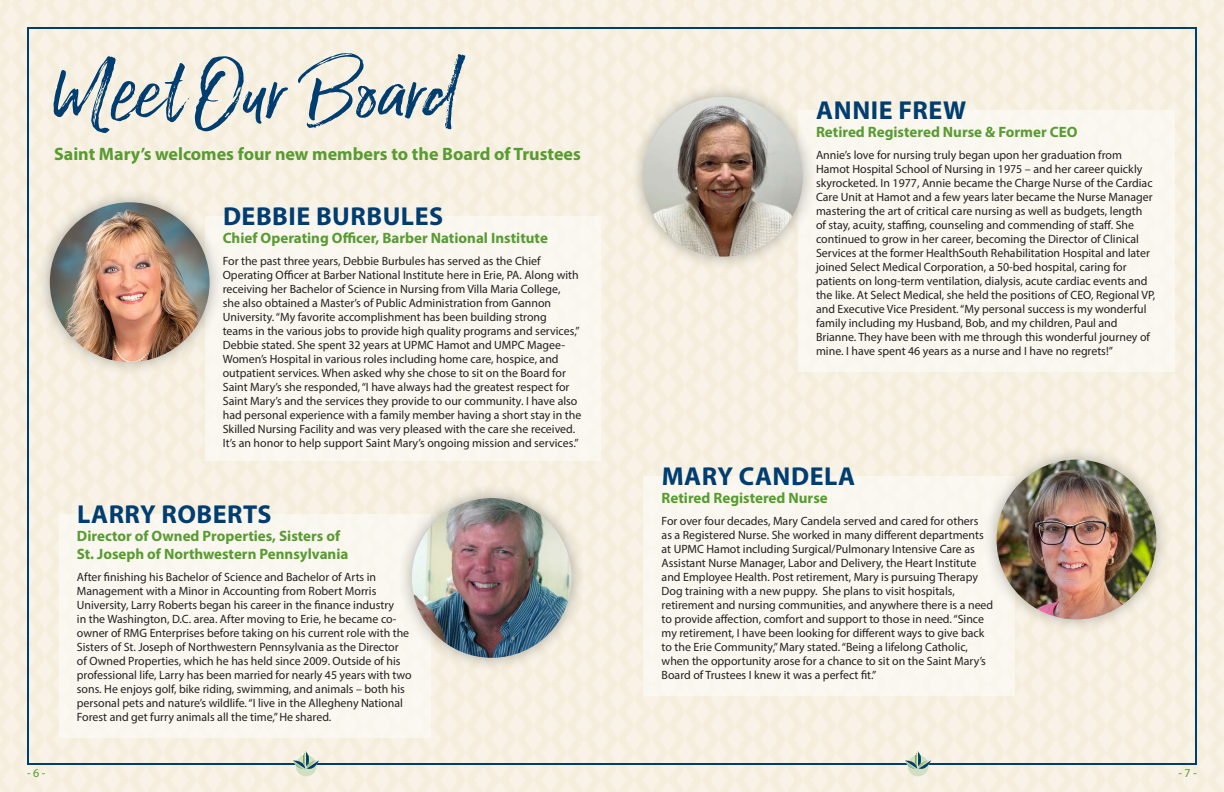
<style>
.page{position:relative;width:1224px;height:792px;background:#fff}
.page>*{position:absolute;margin:0;border:0;box-sizing:border-box;transform-origin:0 0}
.t1{font:96px "Lucky Fellas";color:#003d71}
.t2{font:700 26px "Myriad Pro";letter-spacing:.02em;color:#003d71}
.t3{font:700 18px "Myriad Pro";color:#589b31}
.t4{font:700 15px "Myriad Pro";color:#589b31}
.t5{font:12px/14px "Myriad Pro";color:#231f20}
.t6{font:12px "Myriad Pro";color:#589b31}
</style>
<div class="page">
<svg style="left:293px;top:752px;width:26px;height:24px"></svg>
<svg style="left:905px;top:752px;width:26px;height:24px"></svg>
<div style="left:205px;top:216px;width:396px;height:245px;background:#faf7f0"></div>
<div style="left:59px;top:514px;width:371px;height:224px;background:#faf7f0"></div>
<div style="left:36px;top:188px;width:188px;height:188px;background:#231f20;opacity:.3"></div>
<img style="left:50px;top:202px;width:160px;height:160px;border-radius:80px">
<div style="left:798px;top:110px;width:376px;height:261px;background:#faf7f0"></div>
<div style="left:629px;top:83px;width:188px;height:188px;background:#231f20;opacity:.3"></div>
<img style="left:643px;top:97px;width:160px;height:160px;border-radius:80px">
<div style="left:397px;top:484px;width:189px;height:188px;background:#231f20;opacity:.3"></div>
<img style="left:412px;top:498px;width:160px;height:160px;border-radius:80px">
<div style="left:644px;top:476px;width:371px;height:219px;background:#faf7f0"></div>
<div style="left:982px;top:445px;width:189px;height:189px;background:#231f20;opacity:.3"></div>
<img style="left:997px;top:460px;width:159px;height:159px;border-radius:80px">
<p class="t1" style="left:52px;top:38px;width:404px">Meet Our Board</p>
<p class="t3" style="left:54px;top:142px;width:528px">Saint Mary’s welcomes four new members to the Board of Trustees</p>
<p class="t2" style="left:223px;top:199px;width:222px">DEBBIE BURBULES</p>
<p class="t4" style="left:223px;top:228px;width:327px">Chief Operating Officer, Barber National Institute</p>
<p class="t5" style="left:223px;top:253px;width:360px">For the past three years, Debbie Burbules has served as the Chief Operating Officer at Barber National Institute here in Erie, PA. Along with receiving her Bachelor of Science in Nursing from Villa Maria College,<br>she also obtained a Master’s of Public Administration from Gannon University. “My favorite accomplishment has been building strong<br>teams in the various jobs to provide high quality programs and services,” Debbie stated. She spent 32 years at UPMC Hamot and UMPC Magee-Women’s Hospital in various roles including home care, hospice, and outpatient services. When asked why she chose to sit on the Board for Saint Mary’s she responded, “I have always had the greatest respect for Saint Mary’s and the services they provide to our community. I have also had personal experience with a family member having a short stay in the Skilled Nursing Facility and was very pleased with the care she received.<br>It’s an honor to help support Saint Mary’s ongoing mission and services.”</p>
<p class="t2" style="left:77px;top:497px;width:196px">LARRY ROBERTS</p>
<p class="t4" style="left:77px;top:526px;width:265px">Director of Owned Properties, Sisters of</p>
<p class="t4" style="left:77px;top:544px;width:273px">St. Joseph of Northwestern Pennsylvania</p>
<p class="t5" style="left:77px;top:570px;width:336px">After finishing his Bachelor of Science and Bachelor of Arts in Management with a Minor in Accounting from Robert Morris University, Larry Roberts began his career in the finance industry<br>in the Washington, D.C. area. After moving to Erie, he became co&shy;owner of RMG Enterprises before taking on his current role with the Sisters of St. Joseph of Northwestern Pennsylvania as the Director of Owned Properties, which he has held since 2009. Outside of his professional life, Larry has been married for nearly 45 years with two sons. He enjoys golf, bike riding, swimming, and animals – both his personal pets and nature’s wildlife. “I live in the Allegheny National Forest and get furry animals all the time,” He shared.</p>
<p class="t2" style="left:816px;top:93px;width:151px">ANNIE FREW</p>
<p class="t4" style="left:816px;top:122px;width:263px">Retired Registered Nurse &amp; Former CEO</p>
<p class="t5" style="left:816px;top:148px;width:341px">Annie’s love for nursing truly began upon her graduation from Hamot Hospital School of Nursing in 1975 – and her career quickly skyrocketed. In 1977, Annie became the Charge Nurse of the Cardiac Care Unit at Hamot and a few years later became the Nurse Manager mastering the art of critical care nursing as well as budgets, length of stay, acuity, staffing, counseling and commending of staff. She continued to grow in her career, becoming the Director of Clinical Services at the former HealthSouth Rehabilitation Hospital and later joined Select Medical Corporation, a 50-bed hospital, caring for patients on long-term ventilation, dialysis, acute cardiac events and the like. At Select Medical, she held the positions of CEO, Regional VP, and Executive Vice President. “My personal success is my wonderful family including my Husband, Bob, and my children, Paul and Brianne. They have been with me through this wonderful journey of mine. I have spent 46 years as a nurse and I have no regrets!”</p>
<p class="t2" style="left:662px;top:459px;width:195px">MARY CANDELA</p>
<p class="t4" style="left:662px;top:488px;width:168px">Retired Registered Nurse</p>
<p class="t5" style="left:662px;top:514px;width:333px">For over four decades, Mary Candela served and cared for others<br>as a Registered Nurse. She worked in many different departments at UPMC Hamot including Surgical/Pulmonary Intensive Care as Assistant Nurse Manager, Labor and Delivery, the Heart Institute and Employee Health. Post retirement, Mary is pursuing Therapy Dog training with a new puppy. She plans to visit hospitals, retirement and nursing communities, and anywhere there is a need to provide affection, comfort and support to those in need. “Since my retirement, I have been looking for different ways to give back to the Erie Community,” Mary stated. “Being a lifelong Catholic, when the opportunity arose for a chance to sit on the Saint Mary’s Board of Trustees I knew it was a perfect fit.”</p>
<p class="t6" style="left:27px;top:765px;width:20px">- 6 -</p>
<p class="t6" style="left:1178px;top:765px;width:20px">- 7 -</p>
</div>
